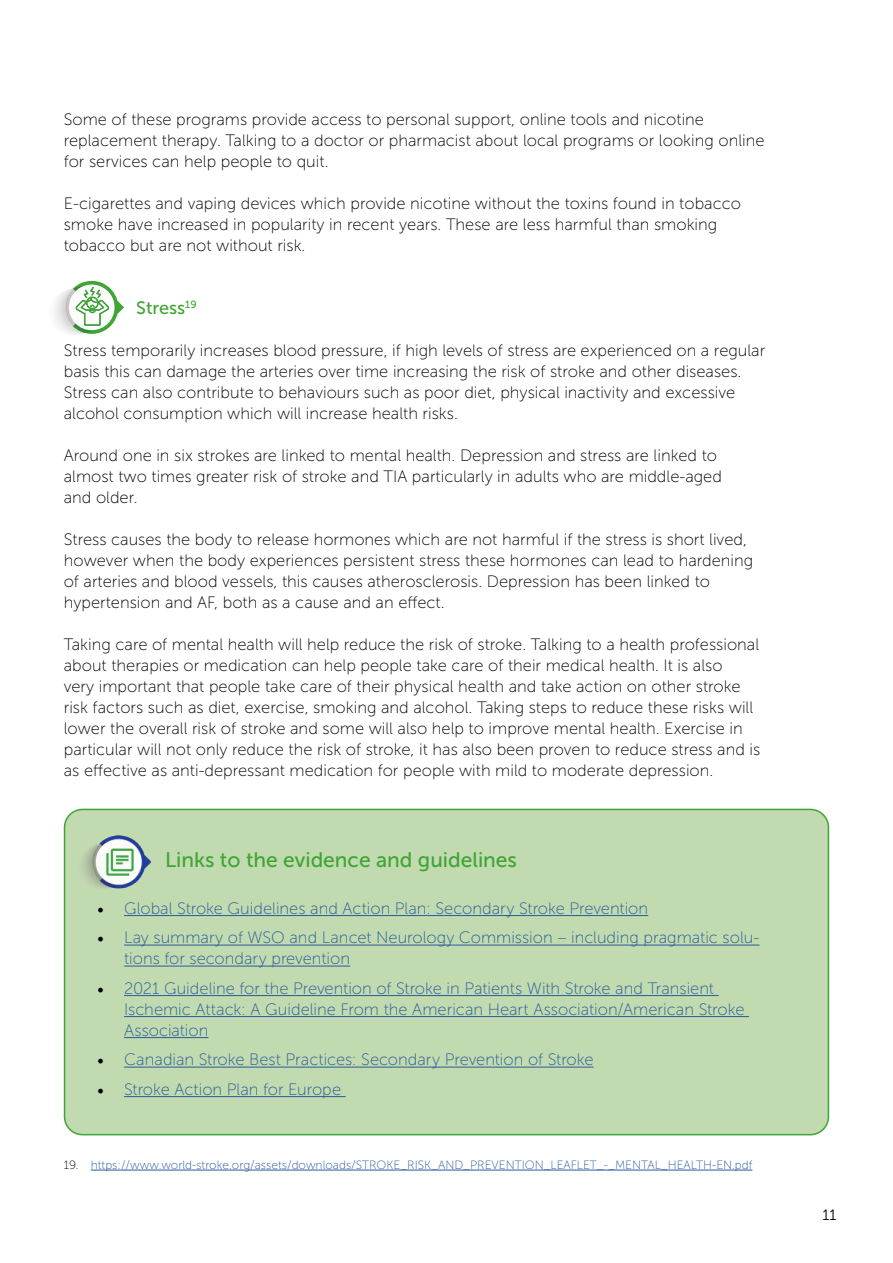
<style>
.page{position:relative;width:893px;height:1263px;background:#fff}
.page>*{position:absolute;margin:0;border:0;box-sizing:border-box;transform-origin:0 0}
.t1{font:21px "Museo Sans 500";color:#3fa535}
.t2{font:18px "Museo Sans 500";color:#3fa535}
.t3{font:16.5px/21px "Museo Sans 100";color:#000}
.t4{font:16.5px/21px "Museo Sans 100";color:#275b9b}
.t5{font:15px "Museo Sans 300";color:#000}
.t6{font:12px "Museo Sans 100";color:#275b9b}
.s1{font-family:"Minion Pro";font-size:18px;color:#000}
.s2{color:#000}
</style>
<div class="page">
<hr style="left:91px;top:1170px;width:661px;height:1px;background:#275b9b">
<div style="left:65px;top:809px;width:763px;height:326px;background:#c2daaf;border-radius:18px"></div>
<div style="left:64px;top:809px;width:765px;height:326px;border:2px solid #3fa535;border-radius:18px"></div>
<hr style="left:124px;top:915px;width:524px;height:1px;background:#275b9b">
<hr style="left:124px;top:945px;width:635px;height:1px;background:#275b9b">
<hr style="left:124px;top:966px;width:226px;height:1px;background:#275b9b">
<hr style="left:124px;top:995px;width:595px;height:1px;background:#275b9b">
<hr style="left:124px;top:1016px;width:625px;height:1px;background:#275b9b">
<hr style="left:124px;top:1037px;width:84px;height:1px;background:#275b9b">
<hr style="left:124px;top:1067px;width:470px;height:1px;background:#275b9b">
<hr style="left:124px;top:1096px;width:222px;height:1px;background:#275b9b">
<svg style="left:54px;top:281px;width:69px;height:54px"></svg>
<img style="left:82px;top:836px;width:68px;height:53px">
<p class="t3" style="left:64px;top:109px;width:702px">Some of these programs provide access to personal support, online tools and nicotine replacement therapy. Talking to a doctor or pharmacist about local programs or looking online for services can help people to quit.</p>
<p class="t3" style="left:64px;top:193px;width:679px">E-cigarettes and vaping devices which provide nicotine without the toxins found in tobacco smoke have increased in popularity in recent years. These are less harmful than smoking tobacco but are not without risk.</p>
<p class="t2" style="left:136px;top:298px;width:62px">Stress<sup>19</sup></p>
<p class="t3" style="left:64px;top:340px;width:703px">Stress temporarily increases blood pressure, if high levels of stress are experienced on a regular basis this can damage the arteries over time increasing the risk of stroke and other diseases.<br>Stress can also contribute to behaviours such as poor diet, physical inactivity and excessive alcohol consumption which will increase health risks.</p>
<p class="t3" style="left:64px;top:445px;width:660px">Around one in six strokes are linked to mental health. Depression and stress are linked to almost two times greater risk of stroke and TIA particularly in adults who are middle-aged and older.</p>
<p class="t3" style="left:64px;top:529px;width:691px">Stress causes the body to release hormones which are not harmful if the stress is short lived, however when the body experiences persistent stress these hormones can lead to hardening of arteries and blood vessels, this causes atherosclerosis. Depression has been linked to hypertension and AF, both as a cause and an effect.</p>
<p class="t3" style="left:64px;top:634px;width:698px">Taking care of mental health will help reduce the risk of stroke. Talking to a health professional about therapies or medication can help people take care of their medical health. It is also<br>very important that people take care of their physical health and take action on other stroke risk factors such as diet, exercise, smoking and alcohol. Taking steps to reduce these risks will lower the overall risk of stroke and some will also help to improve mental health. Exercise in particular will not only reduce the risk of stroke, it has also been proven to reduce stress and is as effective as anti-depressant medication for people with mild to moderate depression.</p>
<p class="t1" style="left:165px;top:849px;width:353px">Links to the evidence and guidelines</p>
<p class="t4" style="left:97px;top:898px;width:553px"><span class="s1">•</span> Global Stroke Guidelines and Action Plan: Secondary Stroke Prevention</p>
<p class="t4" style="left:124px;top:927px;width:637px;text-indent:-27px"><span class="s1">•</span> Lay summary of WSO and Lancet Neurology Commission – including pragmatic solu&shy;tions for secondary prevention</p>
<p class="t4" style="left:124px;top:978px;width:622px;text-indent:-27px"><span class="s1">•</span> 2021 Guideline for the Prevention of Stroke in Patients With Stroke and Transient<br>Ischemic Attack: A Guideline From the American Heart Association/American Stroke<br>Association</p>
<p class="t4" style="left:97px;top:1049px;width:498px"><span class="s1">•</span> Canadian Stroke Best Practices: Secondary Prevention of Stroke</p>
<p class="t4" style="left:97px;top:1079px;width:246px"><span class="s1">•</span> Stroke Action Plan for Europe</p>
<p class="t6" style="left:64px;top:1158px;width:690px"><span class="s2">19.</span> https://www.world-stroke.org/assets/downloads/STROKE_RISK_AND_PREVENTION_LEAFLET_-_MENTAL_HEALTH-EN.pdf</p>
<p class="t5" style="left:823px;top:1207px;width:15px">11</p>
</div>
